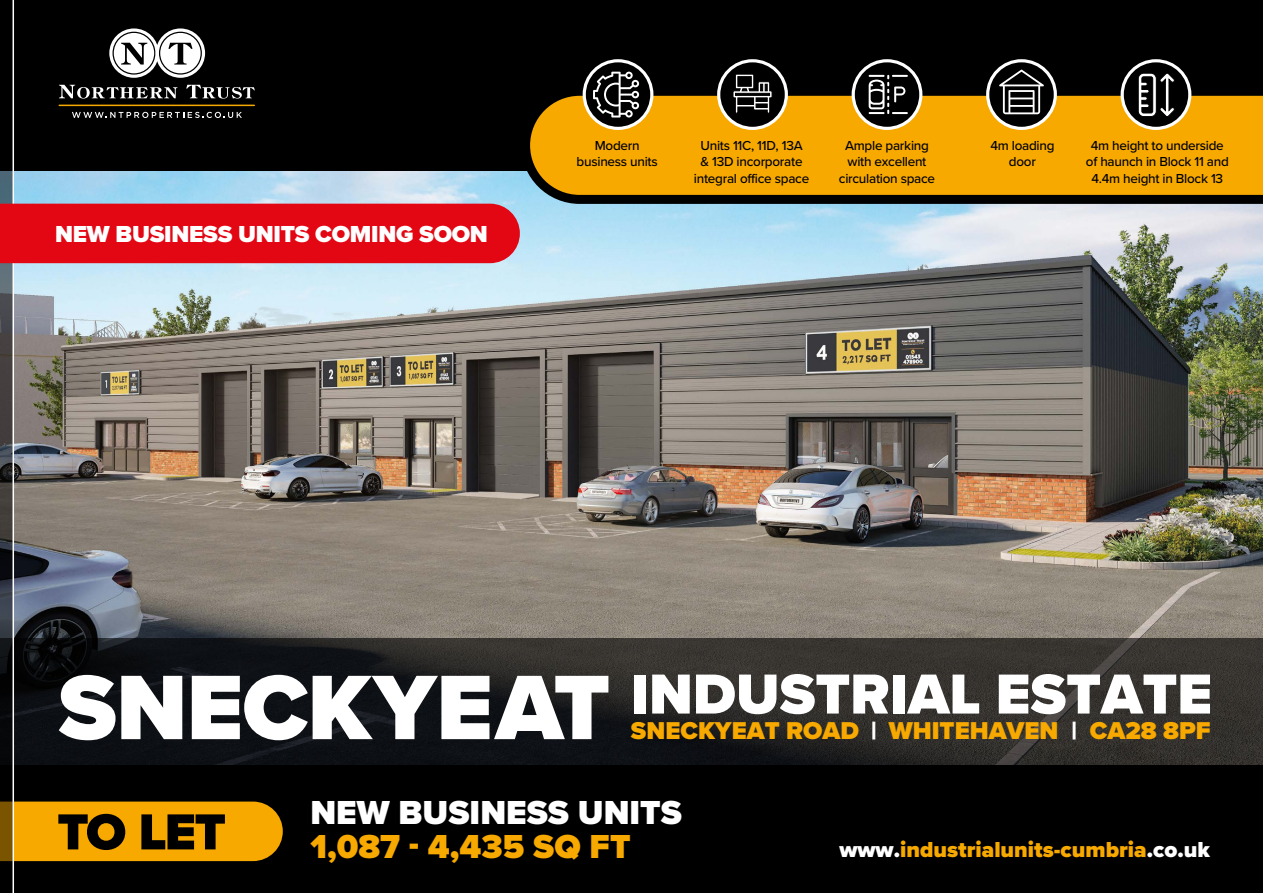
<style>
.page{position:relative;width:1263px;height:893px;background:#fff}
.page>*{position:absolute;margin:0;border:0;box-sizing:border-box;transform-origin:0 0}
.t1{font:900 94.95px "Proxima Nova";letter-spacing:-.005em;color:#fff}
.t2{font:900 58.35px "Proxima Nova";color:#fff}
.t3{font:900 52.5px "Proxima Nova";color:#000}
.t4{font:900 34.5px "Proxima Nova";color:#fff}
.t5{font:900 34.5px "Proxima Nova";color:#f7a900}
.t6{font:900 25.2px "Proxima Nova";color:#f7a900}
.t7{font:900 24px "Proxima Nova";letter-spacing:-.01em;color:#fff}
.t8{font:900 22.5px "Proxima Nova";color:#f7a900}
.t9{font:500 13.5px/16.5px "Proxima Nova";letter-spacing:-.02em;color:#000;text-align:center}
.s1{color:#fff}
</style>
<div class="page">
<img style="left:14px;top:170px;width:1249px;height:468px">
<svg style="left:14px;top:638px;width:1249px;height:127px;background:#222"></svg>
<div style="left:0;top:0;width:1263px;height:170px;background:#000"></div>
<div style="left:0;top:765px;width:1263px;height:128px;background:#000"></div>
<div style="left:14px;top:802px;width:269px;height:59px;background:#f7a900"></div>
<svg style="left:59px;top:85px;width:118px;height:14px"></svg>
<svg style="left:109px;top:28px;width:96px;height:50px"></svg>
<svg style="left:186px;top:85px;width:69px;height:14px"></svg>
<hr style="left:59px;top:105px;width:195px;height:1px;background:#f5a800">
<svg style="left:72px;top:112px;width:170px;height:6px"></svg>
<svg style="left:0;top:0;width:13px;height:893px"></svg>
<hr style="left:13px;top:0;width:1px;height:893px;background:#fff">
<svg style="left:517px;top:82px;width:746px;height:126px;background:#c98f0d"></svg>
<div style="left:0;top:204px;width:520px;height:59px;background:#e30613"></div>
<svg style="left:988px;top:61px;width:67px;height:67px"></svg>
<div style="left:986px;top:59px;width:71px;height:71px;border:3px solid #fff;border-radius:50%"></div>
<svg style="left:999px;top:70px;width:45px;height:44px"></svg>
<div style="left:719px;top:61px;width:67px;height:67px;background:#000;border-radius:50%"></div>
<div style="left:717px;top:59px;width:71px;height:71px;border:3px solid #fff;border-radius:50%"></div>
<svg style="left:733px;top:74px;width:39px;height:39px"></svg>
<svg style="left:853px;top:61px;width:68px;height:67px"></svg>
<div style="left:852px;top:59px;width:70px;height:71px;border:3px solid #fff;border-radius:50%"></div>
<svg style="left:869px;top:75px;width:39px;height:39px"></svg>
<svg style="left:1122px;top:61px;width:68px;height:67px"></svg>
<div style="left:1120px;top:59px;width:71px;height:71px;border:3px solid #fff;border-radius:50%"></div>
<svg style="left:1137px;top:72px;width:39px;height:46px"></svg>
<svg style="left:584px;top:61px;width:68px;height:67px"></svg>
<div style="left:583px;top:59px;width:70px;height:71px;border:3px solid #fff;border-radius:50%"></div>
<svg style="left:593px;top:72px;width:46px;height:46px"></svg>
<h3 class="t7" style="left:55px;top:216px;width:434px">NEW BUSINESS UNITS COMING SOON</h3>
<p class="t9" style="left:577px;top:137px;width:83px">Modern business units</p>
<p class="t9" style="left:839px;top:137px;width:98px">Ample parking with excellent circulation space</p>
<p class="t9" style="left:694px;top:137px;width:117px">Units 11C, 11D, 13A<br>&amp; 13D incorporate integral office space</p>
<p class="t9" style="left:990px;top:137px;width:66px">4m loading door</p>
<p class="t9" style="left:1086px;top:137px;width:144px">4m height to underside of haunch in Block 11 and<br>4.4m height in Block 13</p>
<h1 class="t1" style="left:58px;top:637px;width:553px">SNECKYEAT</h1>
<h2 class="t2" style="left:631px;top:651px;width:583px">INDUSTRIAL ESTATE</h2>
<h3 class="t6" style="left:631px;top:712px;width:581px">SNECKYEAT ROAD <span class="s1">|</span> WHITEHAVEN <span class="s1">|</span> CA28 8PF</h3>
<h3 class="t3" style="left:57px;top:793px;width:170px">TO LET</h3>
<h3 class="t4" style="left:310px;top:787px;width:373px">NEW BUSINESS UNITS</h3>
<h3 class="t5" style="left:310px;top:820px;width:322px">1,087 - 4,435 SQ FT</h3>
<h3 class="t8" style="left:839px;top:833px;width:372px"><span class="s1">www.</span>industrialunits-cumbria<span class="s1">.co.uk</span></h3>
</div>
